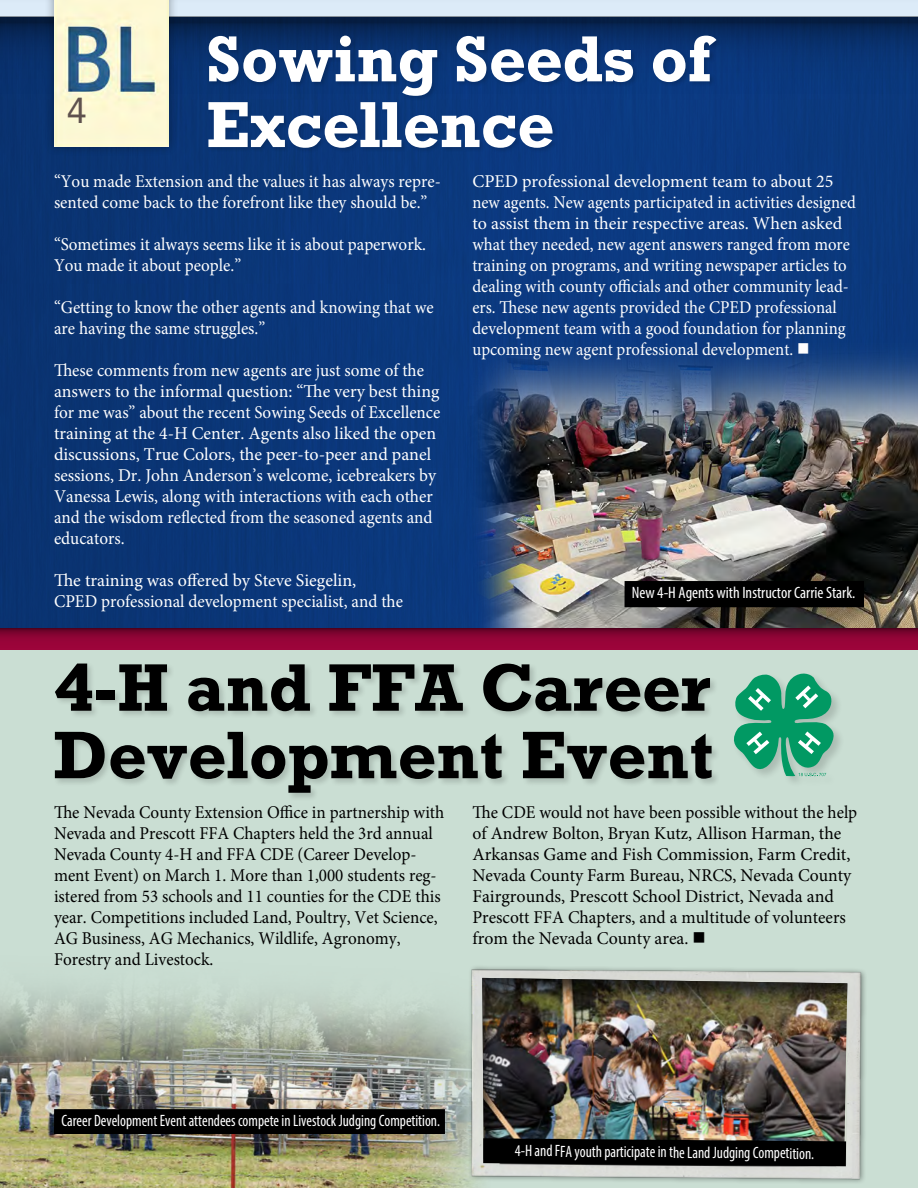
<style>
.page{position:relative;width:918px;height:1188px;background:#fff}
.page>*{position:absolute;margin:0;border:0;box-sizing:border-box;transform-origin:0 0}
.t1{font:700 63px/67.5px "Rockwell";color:#000}
.t2{font:700 61.05px/65.7px "Rockwell";color:#fff}
.t3{font:36px "Avenir";color:#5e514e}
.t4{font:18px/21px "Minion Pro";color:#000;scale:.95 1}
.t5{font:18px/21px "Minion Pro";color:#fff;scale:.95 1}
.t6{font:18px/21px "Minion Pro";color:#fff}
.t7{font:condensed 16.5px "Myriad Pro";color:#fff;scale:.93 1}
.t8{font:condensed 16.5px "Myriad Pro";color:#fff}
</style>
<div class="page">
<div style="left:0;top:16px;width:918px;height:634px;background:#0a377a"></div>
<div style="left:0;top:649px;width:918px;height:539px;background:#caded3"></div>
<div style="left:0;top:0;width:918px;height:16px;background:#dcebf8"></div>
<svg style="left:0;top:16px;width:918px;height:101px"></svg>
<div style="left:0;top:629px;width:918px;height:22px;background:linear-gradient(to bottom,#78032d,#a4053d)"></div>
<div style="left:44px;top:0;width:135px;height:157px;background:#000;opacity:.35"></div>
<img style="left:54px;top:0;width:115px;height:147px">
<div style="left:208px;top:35px;width:514px;height:119px;background:#000;opacity:.15"></div>
<div style="left:53px;top:662px;width:668px;height:139px;background:#000;opacity:.15"></div>
<img style="left:0;top:988px;width:455px;height:200px">
<img style="left:455px;top:972px;width:411px;height:216px">
<img style="left:465px;top:967px;width:398px;height:202px">
<div style="left:54px;top:1109px;width:391px;height:25px;background:#000"></div>
<img style="left:462px;top:326px;width:456px;height:302px">
<div style="left:625px;top:581px;width:239px;height:26px;background:#000"></div>
<svg style="left:483px;top:1138px;width:363px;height:28px;background:#0d0d0c"></svg>
<svg style="left:734px;top:673px;width:103px;height:104px"></svg>
<h1 class="t2" style="left:206px;top:25px;width:507px">Sowing Seeds of<br>Excellence</h1>
<p class="t5" style="left:54px;top:171px;width:409px">“You made Extension and the values it has always repre&shy;sented come back to the forefront like they should be.”</p>
<p class="t5" style="left:54px;top:234px;width:393px">“Sometimes it always seems like it is about paperwork.<br>You made it about people.”</p>
<p class="t5" style="left:54px;top:297px;width:401px">“Getting to know the other agents and knowing that we are having the same struggles.”</p>
<p class="t5" style="left:54px;top:360px;width:408px">These comments from new agents are just some of the answers to the informal question: “The very best thing for me was” about the recent Sowing Seeds of Excellence training at the 4-H Center. Agents also liked the open discussions, True Colors, the peer-to-peer and panel sessions, Dr. John Anderson’s welcome, icebreakers by Vanessa Lewis, along with interactions with each other and the wisdom reflected from the seasoned agents and educators.</p>
<p class="t6" style="left:54px;top:570px;width:351px">The training was offered by Steve Siegelin,<br>CPED professional development specialist, and the</p>
<h3 class="t3" style="left:67px;top:82px;width:22px">4</h3>
<p class="t6" style="left:472px;top:171px;width:385px">CPED professional development team to about 25 new agents. New agents participated in activities designed to assist them in their respective areas. When asked what they needed, new agent answers ranged from more training on programs, and writing newspaper articles to dealing with county officials and other community lead&shy;ers. These new agents provided the CPED professional development team with a good foundation for planning upcoming new agent professional development. ■</p>
<p class="t8" style="left:632px;top:583px;width:225px">New 4-H Agents with Instructor Carrie Stark.</p>
<h2 class="t1" style="left:54px;top:653px;width:661px">4-H and FFA Career<br>Development Event</h2>
<p class="t4" style="left:54px;top:802px;width:412px">The Nevada County Extension Office in partnership with Nevada and Prescott FFA Chapters held the 3rd annual Nevada County 4-H and FFA CDE (Career Develop&shy;ment Event) on March 1. More than 1,000 students reg&shy;istered from 53 schools and 11 counties for the CDE this year. Competitions included Land, Poultry, Vet Science, AG Business, AG Mechanics, Wildlife, Agronomy, Forestry and Livestock.</p>
<p class="t4" style="left:472px;top:802px;width:407px">The CDE would not have been possible without the help of Andrew Bolton, Bryan Kutz, Allison Harman, the Arkansas Game and Fish Commission, Farm Credit, Nevada County Farm Bureau, NRCS, Nevada County Fairgrounds, Prescott School District, Nevada and Prescott FFA Chapters, and a multitude of volunteers from the Nevada County area. ■</p>
<p class="t7" style="left:62px;top:1111px;width:409px">Career Development Event attendees compete in Livestock Judging Competition.</p>
<p class="t7" style="left:515px;top:1139px;width:323px;rotate:1deg">4-H and FFA youth participate in the Land Judging Competition.</p>
</div>
